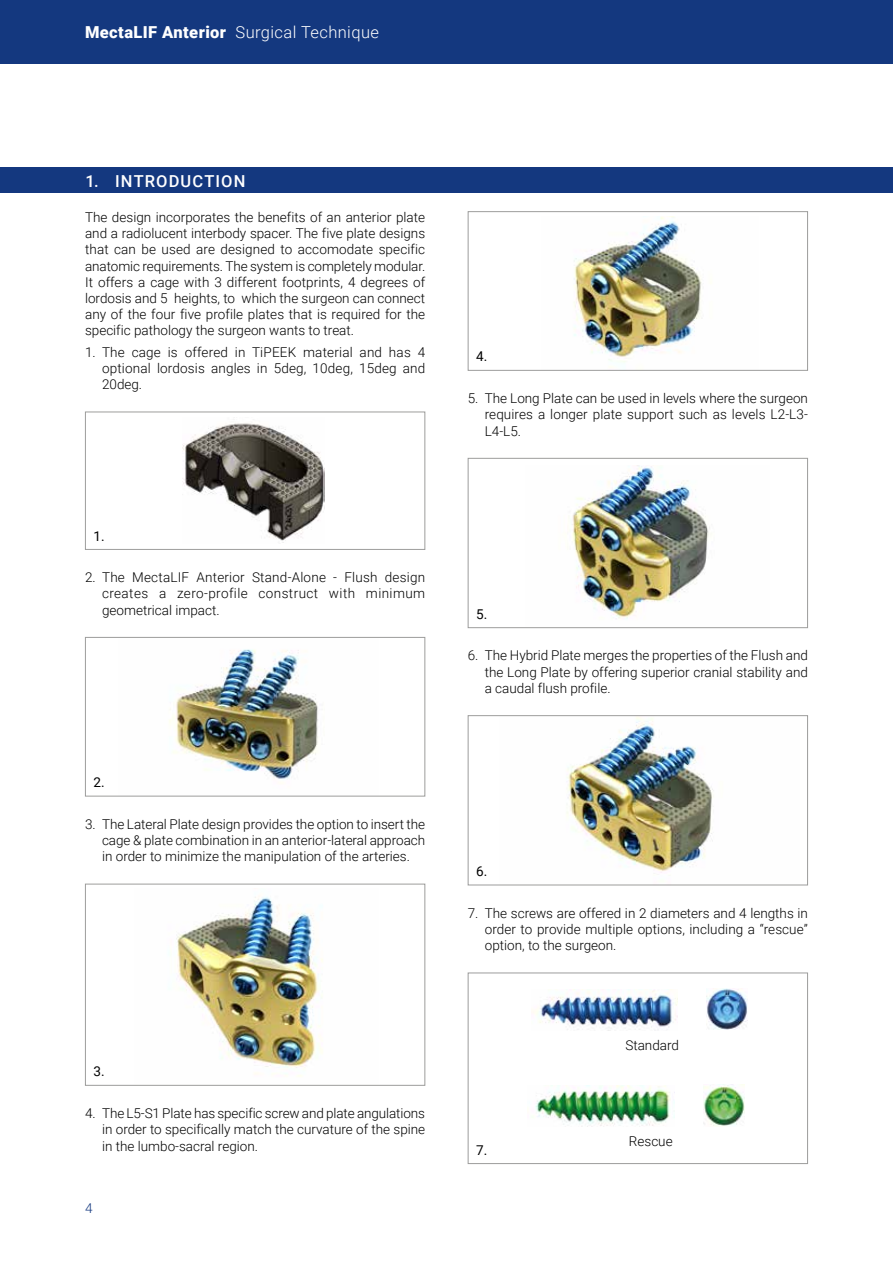
<style>
.page{position:relative;width:893px;height:1263px;background:#fff}
.page>*{position:absolute;margin:0;border:0;box-sizing:border-box;transform-origin:0 0}
.t1{font:300 16.5px "Roboto";letter-spacing:.025em;color:#fff}
.t2{font:500 16.5px "Roboto";letter-spacing:.07em;color:#fff}
.t3{font:300 13.5px/16.2px "Roboto";color:#000;text-align:justify}
.t4{font:13.5px "Roboto";color:#000}
.t5{font:300 13.5px "Roboto";color:#14387f}
.s1{font-weight:900}
</style>
<div class="page">
<div style="left:0;top:0;width:893px;height:64px;background:#14387f"></div>
<div style="left:0;top:168px;width:893px;height:25px;background:#14387f"></div>
<img style="left:183px;top:423px;width:142px;height:120px">
<div style="left:85px;top:412px;width:340px;height:138px;border:1px solid #9d9d9c"></div>
<img style="left:169px;top:649px;width:149px;height:130px">
<div style="left:85px;top:637px;width:340px;height:159px;border:1px solid #9d9d9c"></div>
<img style="left:176px;top:896px;width:147px;height:181px">
<div style="left:85px;top:884px;width:340px;height:202px;border:1px solid #9d9d9c"></div>
<img style="left:574px;top:217px;width:128px;height:145px">
<div style="left:468px;top:211px;width:340px;height:160px;border:1px solid #9d9d9c"></div>
<img style="left:572px;top:465px;width:138px;height:154px">
<div style="left:468px;top:458px;width:340px;height:170px;border:1px solid #9d9d9c"></div>
<img style="left:567px;top:717px;width:147px;height:156px">
<div style="left:468px;top:715px;width:340px;height:170px;border:1px solid #9d9d9c"></div>
<img style="left:535px;top:1085px;width:140px;height:41px">
<img style="left:703px;top:1085px;width:42px;height:41px">
<img style="left:533px;top:989px;width:145px;height:42px">
<img style="left:706px;top:988px;width:42px;height:42px">
<div style="left:468px;top:972px;width:340px;height:192px;border:1px solid #9d9d9c"></div>
<p class="t1" style="left:85px;top:21px;width:295px"><span class="s1">MectaLIF Anterior</span> Surgical Technique</p>
<p class="t2" style="left:85px;top:169px;width:162px">1. INTRODUCTION</p>
<p class="t3" style="left:85px;top:209px;width:342px">The design incorporates the benefits of an anterior plate and a radiolucent interbody spacer. The five plate designs that can be used are designed to accomodate specific anatomic requirements. The system is completely modular.<br>It offers a cage with 3 different footprints, 4 degrees of lordosis and 5 heights, to which the surgeon can connect any of the four five profile plates that is required for the specific pathology the surgeon wants to treat.</p>
<p class="t3" style="left:102px;top:343px;width:325px;text-indent:-17px">1. The cage is offered in TiPEEK material and has 4 optional lordosis angles in 5deg, 10deg, 15deg and 20deg.</p>
<p class="t4" style="left:94px;top:526px;width:13px">1.</p>
<p class="t3" style="left:102px;top:569px;width:325px;text-indent:-17px">2. The MectaLIF Anterior Stand-Alone - Flush design creates a zero-profile construct with minimum geometrical impact.</p>
<p class="t4" style="left:94px;top:773px;width:13px">2.</p>
<p class="t3" style="left:102px;top:815px;width:325px;text-indent:-17px">3. The Lateral Plate design provides the option to insert the cage &amp; plate combination in an anterior-lateral approach in order to minimize the manipulation of the arteries.</p>
<p class="t4" style="left:94px;top:1062px;width:13px">3.</p>
<p class="t3" style="left:102px;top:1105px;width:325px;text-indent:-17px">4. The L5-S1 Plate has specific screw and plate angulations in order to specifically match the curvature of the spine in the lumbo-sacral region.</p>
<p class="t5" style="left:85px;top:1198px;width:9px">4</p>
<p class="t4" style="left:476px;top:347px;width:13px">4.</p>
<p class="t3" style="left:485px;top:390px;width:325px;text-indent:-17px">5. The Long Plate can be used in levels where the surgeon requires a longer plate support such as levels L2-L3- L4-L5.</p>
<p class="t4" style="left:476px;top:604px;width:13px">5.</p>
<p class="t3" style="left:485px;top:647px;width:325px;text-indent:-17px">6. The Hybrid Plate merges the properties of the Flush and the Long Plate by offering superior cranial stability and a caudal flush profile.</p>
<p class="t4" style="left:476px;top:862px;width:13px">6.</p>
<p class="t3" style="left:485px;top:904px;width:325px;text-indent:-17px">7. The screws are offered in 2 diameters and 4 lengths in order to provide multiple options, including a “rescue” option, to the surgeon.</p>
<p class="t4" style="left:476px;top:1140px;width:13px">7.</p>
<p class="t3" style="left:625px;top:1037px;width:55px">Standard</p>
<p class="t3" style="left:629px;top:1132px;width:45px">Rescue</p>
</div>
